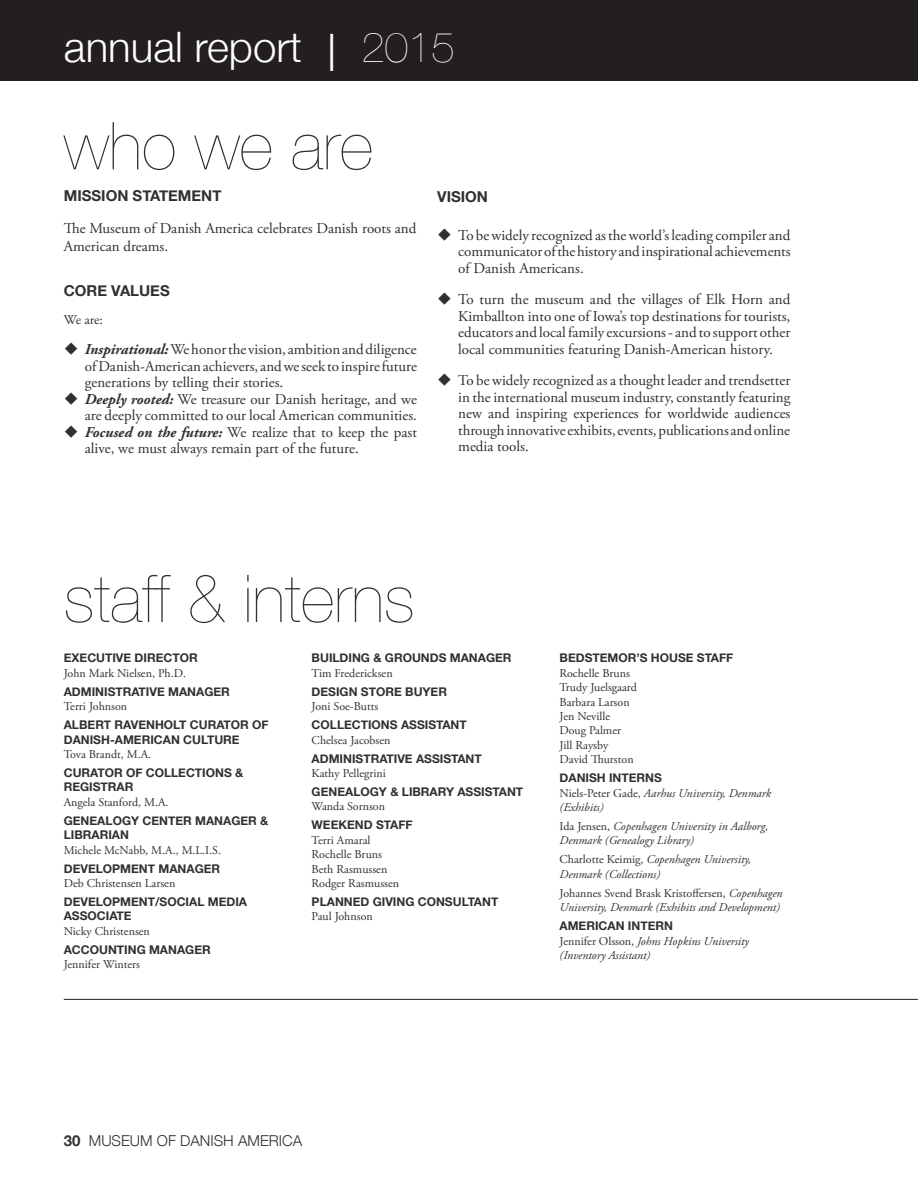
<style>
.page{position:relative;width:918px;height:1188px;background:#fff}
.page>*{position:absolute;margin:0;border:0;box-sizing:border-box;transform-origin:0 0}
.t1{font:200 66px "Helvetica Neue";color:#312f30}
.t2{font:300 42px "Helvetica Neue";color:#fff}
.t3{font:15px/16.5px "Adobe Garamond Pro";color:#312f30;text-align:justify}
.t4{font:700 15px "Helvetica Neue";color:#312f30}
.t5{font:300 15px "Helvetica Neue";color:#312f30}
.t6{font:13.5px "Adobe Garamond Pro";color:#312f30}
.t7{font:700 12px "Helvetica Neue";color:#312f30}
.t8{font:12px/14.4px "Adobe Garamond Pro";color:#312f30}
.t9{font:italic 12px/14.4px "Adobe Garamond Pro";color:#312f30}
.s1{font-weight:400;font-size:36px}
.s2{font-weight:200}
.s3{font-weight:700;font-style:italic}
.s4{font-style:normal}
</style>
<div class="page">
<hr style="left:64px;top:999px;width:854px;height:1px;background:#231f20">
<div style="left:0;top:0;width:918px;height:81px;background:#231f20"></div>
<h2 class="t2" style="left:64px;top:13px;width:392px">ANNUAL REPORT <span class="s1">│</span> <span class="s2">2015</span></h2>
<h1 class="t1" style="left:64px;top:95px;width:311px">who we are</h1>
<p class="t4" style="left:64px;top:184px;width:159px">MISSION STATEMENT</p>
<p class="t3" style="left:64px;top:220px;width:354px;line-height:18px">The Museum of Danish America celebrates Danish roots and<br>American dreams.</p>
<p class="t4" style="left:64px;top:279px;width:106px">CORE VALUES</p>
<p class="t6" style="left:64px;top:312px;width:41px">We are:</p>
<p class="t3" style="left:85px;top:342px;width:334px;text-indent:-21px">◆ <span class="s3">Inspirational:</span> We honor the vision, ambition and diligence of Danish-American achievers, and we seek to inspire future generations by telling their stories.</p>
<p class="t3" style="left:64px;top:391px;width:355px;text-align:right">◆ <span class="s3">Deeply rooted:</span> We treasure our Danish heritage, and we are deeply committed to our local American communities.</p>
<p class="t3" style="left:85px;top:424px;width:334px;text-indent:-21px">◆ <span class="s3">Focused on the future:</span> We realize that to keep the past alive, we must always remain part of the future.</p>
<p class="t4" style="left:437px;top:185px;width:52px">VISION</p>
<p class="t3" style="left:458px;top:227px;width:334px;text-indent:-21px">◆ To be widely recognized as the world’s leading compiler and communicator of the history and inspirational achievements of Danish Americans.</p>
<p class="t3" style="left:458px;top:292px;width:334px;text-indent:-21px">◆ To turn the museum and the villages of Elk Horn and Kimballton into one of Iowa’s top destinations for tourists, educators and local family excursions - and to support other local communities featuring Danish-American history.</p>
<p class="t3" style="left:458px;top:373px;width:334px;text-indent:-21px">◆ To be widely recognized as a thought leader and trendsetter in the international museum industry, constantly featuring new and inspiring experiences for worldwide audiences through innovative exhibits, events, publications and online media tools.</p>
<h1 class="t1" style="left:64px;top:547px;width:352px">staff &amp; interns</h1>
<p class="t7" style="left:64px;top:649px;width:135px">EXECUTIVE DIRECTOR</p>
<p class="t8" style="left:64px;top:666px;width:124px">John Mark Nielsen, Ph.D.</p>
<p class="t7" style="left:64px;top:682px;width:17px">ADMINI</p>
<p class="t7" style="left:108px;top:682px;width:106px">STRATIVE MANAGER</p>
<p class="t8" style="left:64px;top:700px;width:65px">Terri Johnson</p>
<p class="t7" style="left:64px;top:716px;width:33px">ALBERT</p>
<p class="t7" style="left:114px;top:716px;width:33px">RAVENHOLT</p>
<p class="t7" style="left:190px;top:716px;width:10px">CUR</p>
<p class="t7" style="left:216px;top:716px;width:17px">ATOR</p>
<p class="t7" style="left:252px;top:716px;width:9px">OF</p>
<p class="t7" style="left:64px;top:730px;width:69px">DANISH-AMERIC</p>
<p class="t7" style="left:163px;top:730px;width:30px">AN CULTURE</p>
<p class="t8" style="left:64px;top:747px;width:89px">Tova Brandt, M.A.</p>
<p class="t7" style="left:64px;top:763px;width:10px">CUR</p>
<p class="t7" style="left:90px;top:763px;width:17px">ATOR</p>
<p class="t7" style="left:126px;top:763px;width:29px">OF COLLECTION</p>
<p class="t7" style="left:224px;top:763px;width:21px">S &amp;</p>
<p class="t7" style="left:64px;top:778px;width:8px">REGI</p>
<p class="t7" style="left:93px;top:778px;width:41px">STRAR</p>
<p class="t8" style="left:64px;top:795px;width:106px">Angela Stanford, M.A.</p>
<p class="t7" style="left:64px;top:811px;width:10px">GENE</p>
<p class="t7" style="left:97px;top:811px;width:18px">ALOGY</p>
<p class="t7" style="left:142px;top:811px;width:10px">CENTER</p>
<p class="t7" style="left:195px;top:811px;width:46px">MANAGER</p>
<p class="t7" style="left:260px;top:811px;width:10px">&amp;</p>
<p class="t7" style="left:64px;top:826px;width:65px">LI BRARIAN</p>
<p class="t8" style="left:64px;top:843px;width:159px">Michele McNabb, M.A., M.L.I.S.</p>
<p class="t7" style="left:64px;top:859px;width:34px">DEVELOPMENT</p>
<p class="t7" style="left:158px;top:859px;width:46px">MANAGER</p>
<p class="t8" style="left:64px;top:876px;width:113px">Deb Christensen Larsen</p>
<p class="t7" style="left:64px;top:892px;width:34px">DEVELOPMENT</p>
<p class="t7" style="left:155px;top:892px;width:62px">/SOCIAL MEDI</p>
<p class="t7" style="left:239px;top:892px;width:10px">A</p>
<p class="t7" style="left:64px;top:907px;width:61px">ASSOCIATE</p>
<p class="t8" style="left:64px;top:924px;width:88px">Nicky Christensen</p>
<p class="t7" style="left:64px;top:940px;width:18px">ACCOUNTING</p>
<p class="t7" style="left:149px;top:940px;width:46px">MANAGER</p>
<p class="t8" style="left:64px;top:958px;width:78px">Jennifer Winters</p>
<p class="t7" style="left:312px;top:649px;width:17px">BUILDING</p>
<p class="t7" style="left:373px;top:649px;width:22px">&amp; GROUND</p>
<p class="t7" style="left:439px;top:649px;width:57px">S MANAGER</p>
<p class="t8" style="left:312px;top:666px;width:83px">Tim Fredericksen</p>
<p class="t7" style="left:312px;top:682px;width:33px">DESIGN</p>
<p class="t7" style="left:361px;top:682px;width:17px">STORE</p>
<p class="t7" style="left:405px;top:682px;width:43px">BUYER</p>
<p class="t8" style="left:312px;top:700px;width:68px">Joni Soe-Butts</p>
<p class="t7" style="left:312px;top:716px;width:157px">COLLECTIONS ASSISTANT</p>
<p class="t8" style="left:312px;top:733px;width:80px">Chelsea Jacobsen</p>
<p class="t7" style="left:312px;top:749px;width:17px">ADMINI</p>
<p class="t7" style="left:356px;top:749px;width:119px">STRATIVE ASSISTANT</p>
<p class="t8" style="left:312px;top:767px;width:76px">Kathy Pellegrini</p>
<p class="t7" style="left:312px;top:782px;width:10px">GENE</p>
<p class="t7" style="left:345px;top:782px;width:18px">ALOGY</p>
<p class="t7" style="left:390px;top:782px;width:126px">&amp; LI BRARY ASSISTANT</p>
<p class="t8" style="left:312px;top:800px;width:75px">Wanda Sornson</p>
<p class="t7" style="left:312px;top:816px;width:10px">WEEKEND</p>
<p class="t7" style="left:376px;top:816px;width:30px">STAFF</p>
<p class="t8" style="left:312px;top:833px;width:89px">Terri Amaral<br>Rochelle Bruns<br>Beth Rasmussen<br>Rodger Rasmussen</p>
<p class="t7" style="left:312px;top:892px;width:33px">PLANNED</p>
<p class="t7" style="left:373px;top:892px;width:28px">GIVING</p>
<p class="t7" style="left:418px;top:892px;width:10px">CON</p>
<p class="t7" style="left:445px;top:892px;width:46px">SULTANT</p>
<p class="t8" style="left:312px;top:910px;width:63px">Paul Johnson</p>
<p class="t7" style="left:560px;top:649px;width:43px">BEDSTEMOR</p>
<p class="t7" style="left:636px;top:649px;width:24px">’S HOU</p>
<p class="t7" style="left:678px;top:649px;width:49px">SE STAFF</p>
<p class="t8" style="left:560px;top:666px;width:79px">Rochelle Bruns<br>Trudy Juelsgaard<br>Barbara Larson<br>Jen Neville<br>Doug Palmer<br>Jill Raysby<br>David Thurston</p>
<p class="t7" style="left:560px;top:769px;width:58px">DANISH INTERN</p>
<p class="t7" style="left:654px;top:769px;width:9px">S</p>
<p class="t9" style="left:560px;top:786px;width:213px"><span class="s4">Niels-Peter Gade,</span> Aarhus University, Denmark (Exhibits)</p>
<p class="t9" style="left:560px;top:819px;width:210px"><span class="s4">Ida Jensen,</span> Copenhagen University in Aalborg,<br>Denmark (Genealogy Library)</p>
<p class="t9" style="left:560px;top:853px;width:193px"><span class="s4">Charlotte Keimig,</span> Copenhagen University,<br>Denmark (Collections)</p>
<p class="t9" style="left:560px;top:886px;width:225px"><span class="s4">Johannes Svend Brask Kristoffersen,</span> Copenhagen<br>University, Denmark (Exhibits and Development)</p>
<p class="t7" style="left:560px;top:917px;width:17px">AMERIC</p>
<p class="t7" style="left:608px;top:917px;width:29px">AN INTERN</p>
<p class="t9" style="left:560px;top:934px;width:191px"><span class="s4">Jennifer Olsson,</span> Johns Hopkins University (Inventory Assistant)</p>
<p class="t4" style="left:64px;top:1129px;width:18px">30</p>
<p class="t5" style="left:89px;top:1128px;width:213px">MUSEUM OF DANISH AMERICA</p>
</div>
